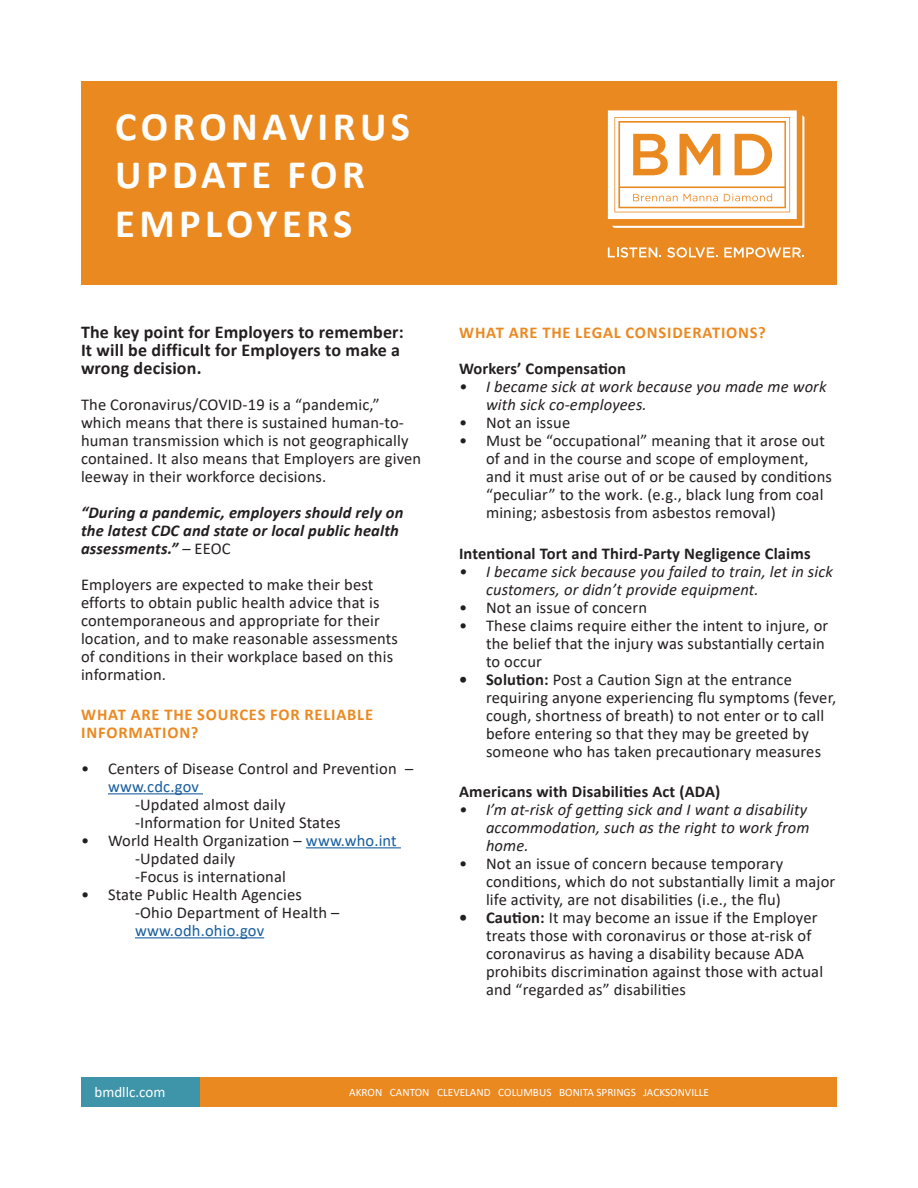
<style>
.page{position:relative;width:918px;height:1188px;background:#fff}
.page>*{position:absolute;margin:0;border:0;box-sizing:border-box;transform-origin:0 0}
.t1{font:700 40.5px/48.6px "Calibri";letter-spacing:.11em;color:#fff}
.BodyCopy-GothamBook{font:700 18px/18px "Calibri";letter-spacing:.01em;color:#231f20}
.BodyCopy-GothamBook-2{font:16.5px/18px "Calibri";letter-spacing:.01em;color:#231f20}
.t2{font:italic 16.5px/18px "Calibri";letter-spacing:.01em;color:#231f20}
.Bullets-Line2-GothBk{font:16.5px/18px "Calibri";letter-spacing:.01em;color:#231f20}
.BodyCopy-GothamBook-3{font:italic 700 16.5px/18px "Calibri";letter-spacing:.01em;color:#231f20}
.Space-15{font:700 16.5px "Calibri";letter-spacing:.01em;color:#231f20}
.Sections-12_15_10-14{font:700 16.5px/18px "Calibri";letter-spacing:.05em;color:#eb8921}
.Sections-12_15_10-14-2{font:700 16.5px "Calibri";letter-spacing:.01em;color:#231f20}
.t3{font:15px "Calibri";color:#fff}
.t4{font:11.25px "Calibri";color:#fff}
.s1{font-weight:400;font-style:normal}
.s2{color:#175d9e}
.s3{font-weight:700}
</style>
<div class="page">
<div style="left:81px;top:81px;width:756px;height:203px;background:#eb8921"></div>
<div style="left:200px;top:1077px;width:637px;height:30px;background:#eb8921"></div>
<div style="left:81px;top:1077px;width:119px;height:30px;background:#3e95a9"></div>
<hr style="left:108px;top:793px;width:95px;height:1px;background:#175d9e">
<hr style="left:306px;top:847px;width:95px;height:1px;background:#175d9e">
<hr style="left:135px;top:937px;width:129px;height:1px;background:#175d9e">
<svg style="left:608px;top:110px;width:196px;height:118px"></svg>
<svg style="left:608px;top:247px;width:53px;height:11px"></svg>
<svg style="left:667px;top:247px;width:51px;height:11px"></svg>
<svg style="left:724px;top:247px;width:80px;height:11px"></svg>
<p class="t1" style="left:115px;top:101px;width:296px">CORONAVIRUS<br>UPDATE FOR<br>EMPLOYERS</p>
<p class="BodyCopy-GothamBook" style="left:81px;top:322px;width:324px">The key point for Employers to remember:<br>It will be difficult for Employers to make a wrong decision.</p>
<p class="BodyCopy-GothamBook-2" style="left:81px;top:395px;width:342px">The Coronavirus/COVID-19 is a “pandemic,” which means that there is sustained human-to&shy;human transmission which is not geographically contained. It also means that Employers are given leeway in their workforce decisions.</p>
<p class="BodyCopy-GothamBook-3" style="left:81px;top:502px;width:324px">“During a pandemic, employers should rely on the latest CDC and state or local public health assessments.” <span class="s1">– EEOC</span></p>
<p class="BodyCopy-GothamBook-2" style="left:81px;top:575px;width:318px">Employers are expected to make their best efforts to obtain public health advice that is contemporaneous and appropriate for their location, and to make reasonable assessments of conditions in their workplace based on this information.</p>
<p class="Sections-12_15_10-14" style="left:81px;top:705px;width:293px">WHAT ARE THE SOURCES FOR RELIABLE<br>INFORMATION?</p>
<p class="BodyCopy-GothamBook-2" style="left:108px;top:759px;width:307px;text-indent:-27px">• Centers of Disease Control and Prevention – <span class="s2">www.cdc.gov</span></p>
<p class="Bullets-Line2-GothBk" style="left:135px;top:795px;width:152px">-Updated almost daily</p>
<p class="Bullets-Line2-GothBk" style="left:135px;top:813px;width:207px">-Information for United States</p>
<p class="BodyCopy-GothamBook-2" style="left:81px;top:831px;width:317px">• World Health Organization – <span class="s2">www.who.int</span></p>
<p class="Bullets-Line2-GothBk" style="left:135px;top:849px;width:102px">-Updated daily</p>
<p class="Bullets-Line2-GothBk" style="left:135px;top:867px;width:152px">-Focus is international</p>
<p class="BodyCopy-GothamBook-2" style="left:81px;top:885px;width:223px">• State Public Health Agencies</p>
<p class="Bullets-Line2-GothBk" style="left:135px;top:903px;width:206px">-Ohio Department of Health – <span class="s2">www.odh.ohio.gov</span></p>
<p class="Sections-12_15_10-14" style="left:459px;top:324px;width:308px">WHAT ARE THE LEGAL CONSIDERATIONS?</p>
<p class="Sections-12_15_10-14-2" style="left:459px;top:357px;width:169px">Workers’ Compensation</p>
<p class="t2" style="left:486px;top:377px;width:342px;text-indent:-27px">• I became sick at work because you made me work with sick co-employees.</p>
<p class="BodyCopy-GothamBook-2" style="left:459px;top:413px;width:113px">• Not an issue</p>
<p class="BodyCopy-GothamBook-2" style="left:486px;top:431px;width:348px;text-indent:-27px">• Must be “occupational” meaning that it arose out of and in the course and scope of employment, and it must arise out of or be caused by conditions “peculiar” to the work. (e.g., black lung from coal mining; asbestosis from asbestos removal)</p>
<p class="Space-15" style="left:459px;top:542px;width:353px">Intentional Tort and Third-Party Negligence Claims</p>
<p class="t2" style="left:486px;top:562px;width:349px;text-indent:-27px">• I became sick because you failed to train, let in sick customers, or didn’t provide equipment.</p>
<p class="BodyCopy-GothamBook-2" style="left:459px;top:598px;width:190px">• Not an issue of concern</p>
<p class="BodyCopy-GothamBook-2" style="left:486px;top:616px;width:344px;text-indent:-27px">• These claims require either the intent to injure, or the belief that the injury was substantially certain to occur</p>
<p class="BodyCopy-GothamBook-2" style="left:486px;top:670px;width:352px;text-indent:-27px"><span class="s3">• Solution:</span> Post a Caution Sign at the entrance requiring anyone experiencing flu symptoms (fever, cough, shortness of breath) to not enter or to call before entering so that they may be greeted by someone who has taken precautionary measures</p>
<p class="Space-15" style="left:459px;top:780px;width:263px">Americans with Disabilities Act (ADA)</p>
<p class="t2" style="left:486px;top:800px;width:325px;text-indent:-27px">• I’m at-risk of getting sick and I want a disability accommodation, such as the right to work from home.</p>
<p class="BodyCopy-GothamBook-2" style="left:486px;top:854px;width:351px;text-indent:-27px">• Not an issue of concern because temporary conditions, which do not substantially limit a major life activity, are not disabilities (i.e., the flu)</p>
<p class="BodyCopy-GothamBook-2" style="left:486px;top:908px;width:339px;text-indent:-27px"><span class="s3">• Caution:</span> It may become an issue if the Employer treats those with coronavirus or those at-risk of coronavirus as having a disability because ADA prohibits discrimination against those with actual and “regarded as” disabilities</p>
<p class="t3" style="left:94px;top:1081px;width:72px">bmdllc.com</p>
<p class="t4" style="left:349px;top:1084px;width:361px">AKRON CANTON CLEVELAND COLUMBUS BONITA SPRINGS JACKSONVILLE</p>
</div>
